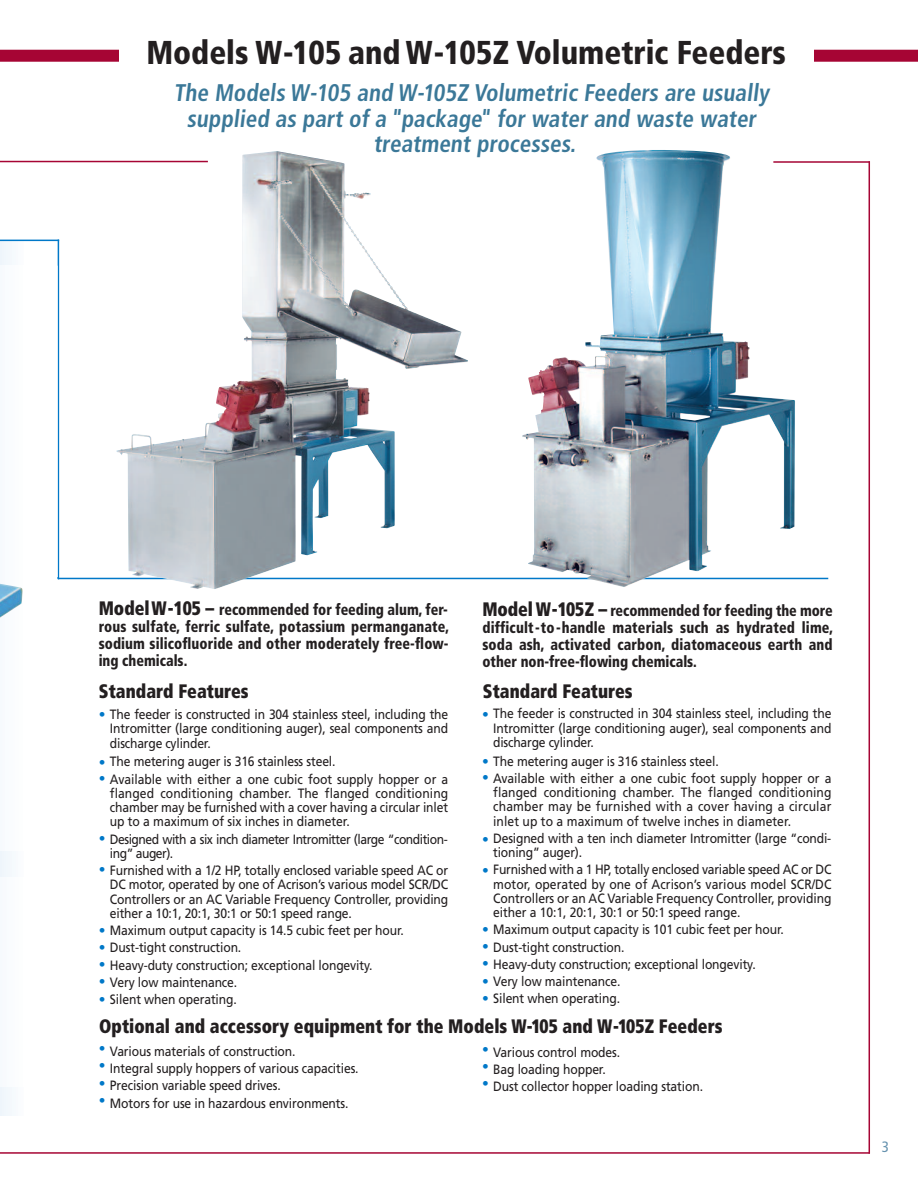
<style>
.page{position:relative;width:918px;height:1188px;background:#fff}
.page>*{position:absolute;margin:0;border:0;box-sizing:border-box;transform-origin:0 0}
.t1{font:900 condensed 33px "Frutiger";color:#231f20;scale:.95 1}
.t2{font:700 condensed 24px/25.3px "Frutiger";color:#3b7898;text-align:center;scale:.95 1}
.t3{font:900 condensed 19.5px "Frutiger";letter-spacing:.005em;color:#231f20;scale:.9 1}
.t4{font:900 condensed 15.75px/17px "Frutiger";letter-spacing:.005em;color:#231f20;text-align:justify;scale:.9 1}
.t5{font:condensed 15px "Frutiger";color:#6793af}
.t6{font:13.5px/14.2px "Frutiger";letter-spacing:-.01em;color:#231f20;text-align:justify;scale:.9 1}
.t7{font:13.5px/14.2px "Frutiger";letter-spacing:-.04em;color:#231f20;scale:.9 1}
.t8{font:700 13.5px/17.2px "Frutiger";color:#0078c8;text-align:justify}
.s1{font-size:19.5px}
.s2{font-weight:700;color:#0078c8}
</style>
<div class="page">
<div style="left:0;top:240px;width:23px;height:876px;background:#fafcfe"></div>
<hr style="left:869px;top:161px;width:1px;height:993px;background:#a60534">
<hr style="left:57px;top:578px;width:771px;height:1px;background:#0078c8">
<hr style="left:0;top:240px;width:59px;height:1px;background:#0078c8">
<hr style="left:58px;top:240px;width:1px;height:339px;background:#0078c8">
<div style="left:0;top:50px;width:918px;height:12px;background:#a60534"></div>
<div style="left:119px;top:38px;width:694px;height:51px;background:#fff"></div>
<hr style="left:0;top:161px;width:208px;height:1px;background:#a60534">
<hr style="left:773px;top:161px;width:97px;height:2px;background:#a60534">
<hr style="left:0;top:1152px;width:870px;height:2px;background:#a60534">
<svg style="left:57px;top:266px;width:1px;height:314px"></svg>
<img style="left:0;top:584px;width:23px;height:34px">
<img style="left:116px;top:151px;width:352px;height:438px">
<img style="left:522px;top:150px;width:273px;height:437px">
<h1 class="t1" style="left:146px;top:39px;width:675px">Models W-105 and W-105Z Volumetric Feeders</h1>
<h2 class="t2" style="left:174px;top:82px;width:628px">The Models W-105 and W-105Z Volumetric Feeders are usually supplied as part of a "package" for water and waste water treatment processes.</h2>
<p class="t4" style="left:99px;top:603px;width:391px"><span class="s1">ModelW-105 –</span> recommended for feeding alum, fer&shy;rous sulfate, ferric sulfate, potassium permanganate, sodium silicofluoride and other moderately free-flow&shy;ing chemicals.</p>
<p class="t4" style="left:482px;top:603px;width:391px"><span class="s1">Model W-105Z –</span> recommended for feeding the more difficult-to-handle materials such as hydrated lime, soda ash, activated carbon, diatomaceous earth and other non-free-flowing chemicals.</p>
<h3 class="t3" style="left:99px;top:683px;width:168px">Standard Features</h3>
<h3 class="t3" style="left:483px;top:683px;width:168px">Standard Features</h3>
<p class="t6" style="left:493px;top:708px;width:377px;text-indent:-11px"><span class="s2">•</span> The feeder is constructed in 304 stainless steel, including the Intromitter (large conditioning auger), seal components and discharge cylinder.</p>
<p class="t6" style="left:482px;top:755px;width:265px"><span class="s2">•</span> The metering auger is 316 stainless steel.</p>
<p class="t6" style="left:493px;top:772px;width:377px;text-indent:-11px"><span class="s2">•</span> Available with either a one cubic foot supply hopper or a flanged conditioning chamber. The flanged conditioning chamber may be furnished with a cover having a circular inlet up to a maximum of twelve inches in diameter.</p>
<p class="t6" style="left:493px;top:832px;width:377px;text-indent:-11px"><span class="s2">•</span> Designed with a ten inch diameter Intromitter (large “condi&shy;tioning” auger).</p>
<p class="t6" style="left:493px;top:864px;width:377px;text-indent:-11px"><span class="s2">•</span> Furnished with a 1 HP, totally enclosed variable speed AC or DC motor, operated by one of Acrison’s various model SCR/DC Controllers or an AC Variable Frequency Controller, providing either a 10:1, 20:1, 30:1 or 50:1 speed range.</p>
<p class="t6" style="left:482px;top:924px;width:337px"><span class="s2">•</span> Maximum output capacity is 101 cubic feet per hour.</p>
<p class="t6" style="left:482px;top:941px;width:160px"><span class="s2">•</span> Dust-tight construction.</p>
<p class="t6" style="left:482px;top:958px;width:306px"><span class="s2">•</span> Heavy-duty construction; exceptional longevity.</p>
<p class="t6" style="left:482px;top:975px;width:155px"><span class="s2">•</span> Very low maintenance.</p>
<p class="t6" style="left:482px;top:993px;width:155px"><span class="s2">•</span> Silent when operating.</p>
<p class="t6" style="left:110px;top:708px;width:377px;text-indent:-11px"><span class="s2">•</span> The feeder is constructed in 304 stainless steel, including the Intromitter (large conditioning auger), seal components and discharge cylinder.</p>
<p class="t6" style="left:99px;top:756px;width:265px"><span class="s2">•</span> The metering auger is 316 stainless steel.</p>
<p class="t6" style="left:110px;top:773px;width:377px;text-indent:-11px"><span class="s2">•</span> Available with either a one cubic foot supply hopper or a flanged conditioning chamber. The flanged conditioning chamber may be furnished with a cover having a circular inlet up to a maximum of six inches in diameter.</p>
<p class="t7" style="left:110px;top:833px;width:377px;text-indent:-11px"><span class="s2">•</span> Designed with a six inch diameter Intromitter (large “condition&shy;ing” auger).</p>
<p class="t6" style="left:110px;top:864px;width:377px;text-indent:-11px"><span class="s2">•</span> Furnished with a 1/2 HP, totally enclosed variable speed AC or DC motor, operated by one of Acrison’s various model SCR/DC Controllers or an AC Variable Frequency Controller, providing either a 10:1, 20:1, 30:1 or 50:1 speed range.</p>
<p class="t6" style="left:99px;top:924px;width:341px"><span class="s2">•</span> Maximum output capacity is 14.5 cubic feet per hour.</p>
<p class="t6" style="left:99px;top:942px;width:160px"><span class="s2">•</span> Dust-tight construction.</p>
<p class="t6" style="left:99px;top:959px;width:306px"><span class="s2">•</span> Heavy-duty construction; exceptional longevity.</p>
<p class="t6" style="left:99px;top:976px;width:155px"><span class="s2">•</span> Very low maintenance.</p>
<p class="t6" style="left:99px;top:993px;width:155px"><span class="s2">•</span> Silent when operating.</p>
<p class="t6" style="left:110px;top:1044px;width:278px;line-height:17.2px;text-align:left">Various materials of construction.<br>Integral supply hoppers of various capacities.<br>Precision variable speed drives.<br>Motors for use in hazardous environments.</p>
<h3 class="t3" style="left:99px;top:1018px;width:694px">Optional and accessory equipment for the Models W-105 and W-105Z Feeders</h3>
<p class="t8" style="left:99px;top:1041px;width:8px">• • • •</p>
<p class="t6" style="left:493px;top:1044px;width:235px;line-height:17.2px;text-align:left">Various control modes.<br>Bag loading hopper.<br>Dust collector hopper loading station.</p>
<p class="t8" style="left:482px;top:1042px;width:8px">• • •</p>
<p class="t5" style="left:882px;top:1141px;width:9px">3</p>
</div>
